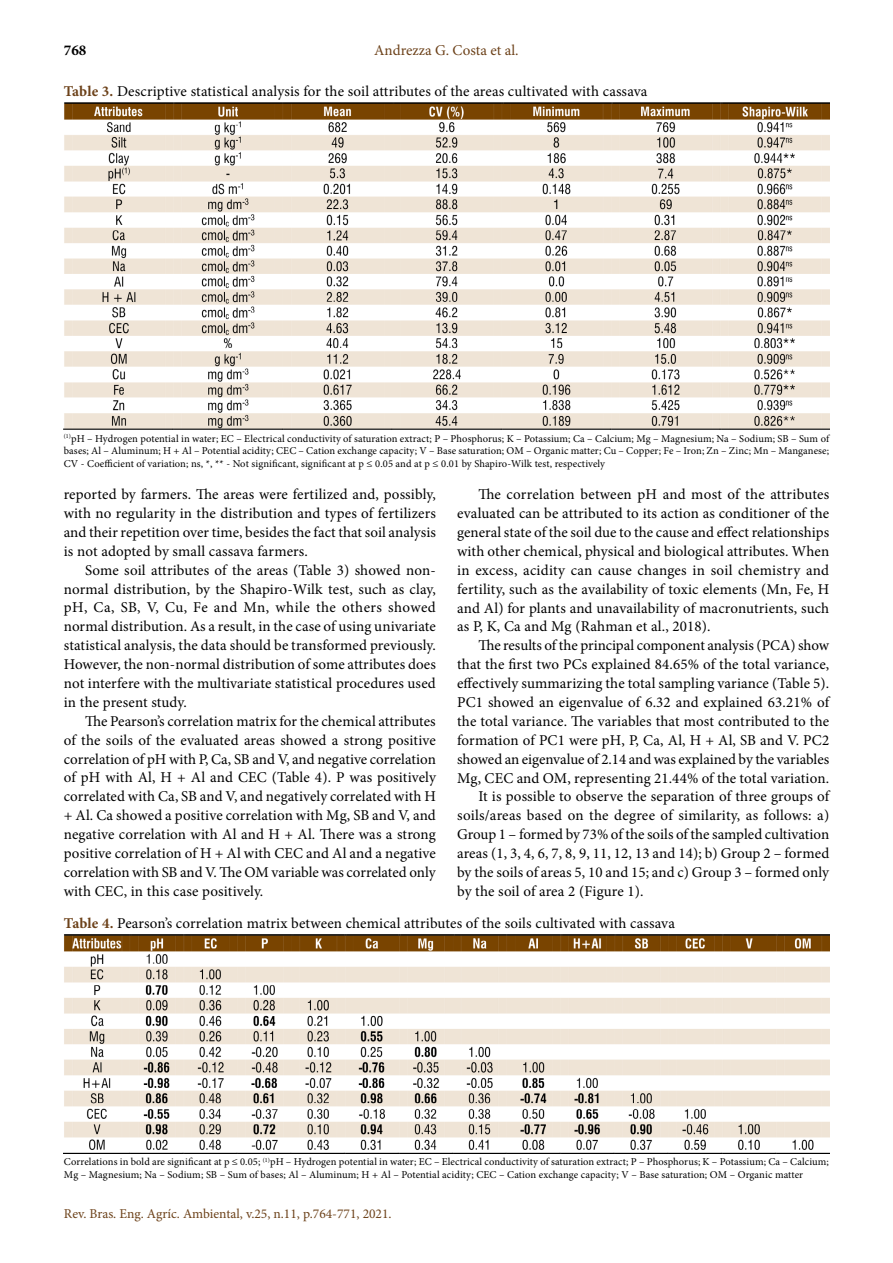
<style>
.page{position:relative;width:893px;height:1263px;background:#fff}
.page>*{position:absolute;margin:0;border:0;box-sizing:border-box;transform-origin:0 0}
.t1{font:15px/18.9px "Minion Pro";letter-spacing:.005em;color:#000;text-align:justify}
.t2{font:15px "Minion Pro";color:#6c4119}
.t3{font:700 15px "Minion Pro";color:#000}
.t4{font:13.5px "Minion Pro";color:#6c4119}
.t5{font:10.5px/12.6px "Minion Pro";letter-spacing:.01em;color:#000;text-align:justify}
.s1{font-weight:700;color:#6c4119}
</style>
<div class="page">
<img style="left:64px;top:102px;width:765px;height:328px">
<img style="left:64px;top:934px;width:765px;height:219px">
<p class="t3" style="left:64px;top:40px;width:24px">768</p>
<p class="t2" style="left:374px;top:40px;width:146px">Andrezza G. Costa et al.</p>
<p class="t1" style="left:64px;top:82px;width:585px"><span class="s1">Table 3.</span> Descriptive statistical analysis for the soil attributes of the areas cultivated with cassava</p>
<p class="t5" style="left:64px;top:432px;width:767px"><sup>(1)</sup>pH – Hydrogen potential in water; EC – Electrical conductivity of saturation extract; P – Phosphorus; K – Potassium; Ca – Calcium; Mg – Magnesium; Na – Sodium; SB – Sum of bases; Al – Aluminum; H + Al – Potential acidity; CEC – Cation exchange capacity; V – Base saturation; OM – Organic matter; Cu – Copper; Fe – Iron; Zn – Zinc; Mn – Manganese; CV - Coefficient of variation; ns, *, ** - Not significant, significant at p ≤ 0.05 and at p ≤ 0.01 by Shapiro-Wilk test, respectively</p>
<p class="t1" style="left:64px;top:485px;width:374px">reported by farmers. The areas were fertilized and, possibly, with no regularity in the distribution and types of fertilizers and their repetition over time, besides the fact that soil analysis is not adopted by small cassava farmers.</p>
<p class="t1" style="left:64px;top:560px;width:374px;text-indent:21px">Some soil attributes of the areas (Table 3) showed non&shy;normal distribution, by the Shapiro-Wilk test, such as clay, pH, Ca, SB, V, Cu, Fe and Mn, while the others showed normal distribution. As a result, in the case of using univariate statistical analysis, the data should be transformed previously.<br>However, the non-normal distribution of some attributes does not interfere with the multivariate statistical procedures used in the present study.</p>
<p class="t1" style="left:64px;top:712px;width:374px;text-indent:21px">The Pearson’s correlation matrix for the chemical attributes of the soils of the evaluated areas showed a strong positive correlation of pH with P, Ca, SB and V, and negative correlation of pH with Al, H + Al and CEC (Table 4). P was positively correlated with Ca, SB and V, and negatively correlated with H + Al. Ca showed a positive correlation with Mg, SB and V, and negative correlation with Al and H + Al. There was a strong positive correlation of H + Al with CEC and Al and a negative correlation with SB and V. The OM variable was correlated only with CEC, in this case positively.</p>
<p class="t1" style="left:457px;top:485px;width:374px;text-indent:21px">The correlation between pH and most of the attributes evaluated can be attributed to its action as conditioner of the general state of the soil due to the cause and effect relationships with other chemical, physical and biological attributes. When in excess, acidity can cause changes in soil chemistry and fertility, such as the availability of toxic elements (Mn, Fe, H and Al) for plants and unavailability of macronutrients, such as P, K, Ca and Mg (Rahman et al., 2018).</p>
<p class="t1" style="left:478px;top:636px;width:352px">The results of the principal component analysis (PCA) show</p>
<p class="t1" style="left:457px;top:655px;width:374px">that the first two PCs explained 84.65% of the total variance,</p>
<p class="t1" style="left:457px;top:674px;width:374px">effectively summarizing the total sampling variance (Table 5).</p>
<p class="t1" style="left:457px;top:693px;width:374px">PC1 showed an eigenvalue of 6.32 and explained 63.21% of</p>
<p class="t1" style="left:457px;top:712px;width:374px">the total variance. The variables that most contributed to the</p>
<p class="t1" style="left:457px;top:731px;width:374px">formation of PC1 were pH, P, Ca, Al, H + Al, SB and V. PC2</p>
<p class="t1" style="left:457px;top:749px;width:374px">showed an eigenvalue of 2.14 and was explained by the variables</p>
<p class="t1" style="left:457px;top:768px;width:374px">Mg, CEC and OM, representing 21.44% of the total variation.</p>
<p class="t1" style="left:478px;top:787px;width:352px">It is possible to observe the separation of three groups of</p>
<p class="t1" style="left:457px;top:806px;width:374px">soils/areas based on the degree of similarity, as follows: a)</p>
<p class="t1" style="left:457px;top:825px;width:374px">Group 1 – formed by 73% of the soils of the sampled cultivation</p>
<p class="t1" style="left:457px;top:844px;width:374px">areas (1, 3, 4, 6, 7, 8, 9, 11, 12, 13 and 14); b) Group 2 – formed</p>
<p class="t1" style="left:457px;top:863px;width:374px">by the soils of areas 5, 10 and 15; and c) Group 3 – formed only</p>
<p class="t1" style="left:457px;top:882px;width:188px">by the soil of area 2 (Figure 1).</p>
<p class="t1" style="left:64px;top:914px;width:612px"><span class="s1">Table 4.</span> Pearson’s correlation matrix between chemical attributes of the soils cultivated with cassava</p>
<p class="t5" style="left:64px;top:1156px;width:766px">Correlations in bold are significant at p ≤ 0.05; <sup>(1)</sup>pH – Hydrogen potential in water; EC – Electrical conductivity of saturation extract; P – Phosphorus; K – Potassium; Ca – Calcium;<br>Mg – Magnesium; Na – Sodium; SB – Sum of bases; Al – Aluminum; H + Al – Potential acidity; CEC – Cation exchange capacity; V – Base saturation; OM – Organic matter</p>
<p class="t4" style="left:64px;top:1204px;width:329px">Rev. Bras. Eng. Agríc. Ambiental, v.25, n.11, p.764-771, 2021.</p>
</div>
